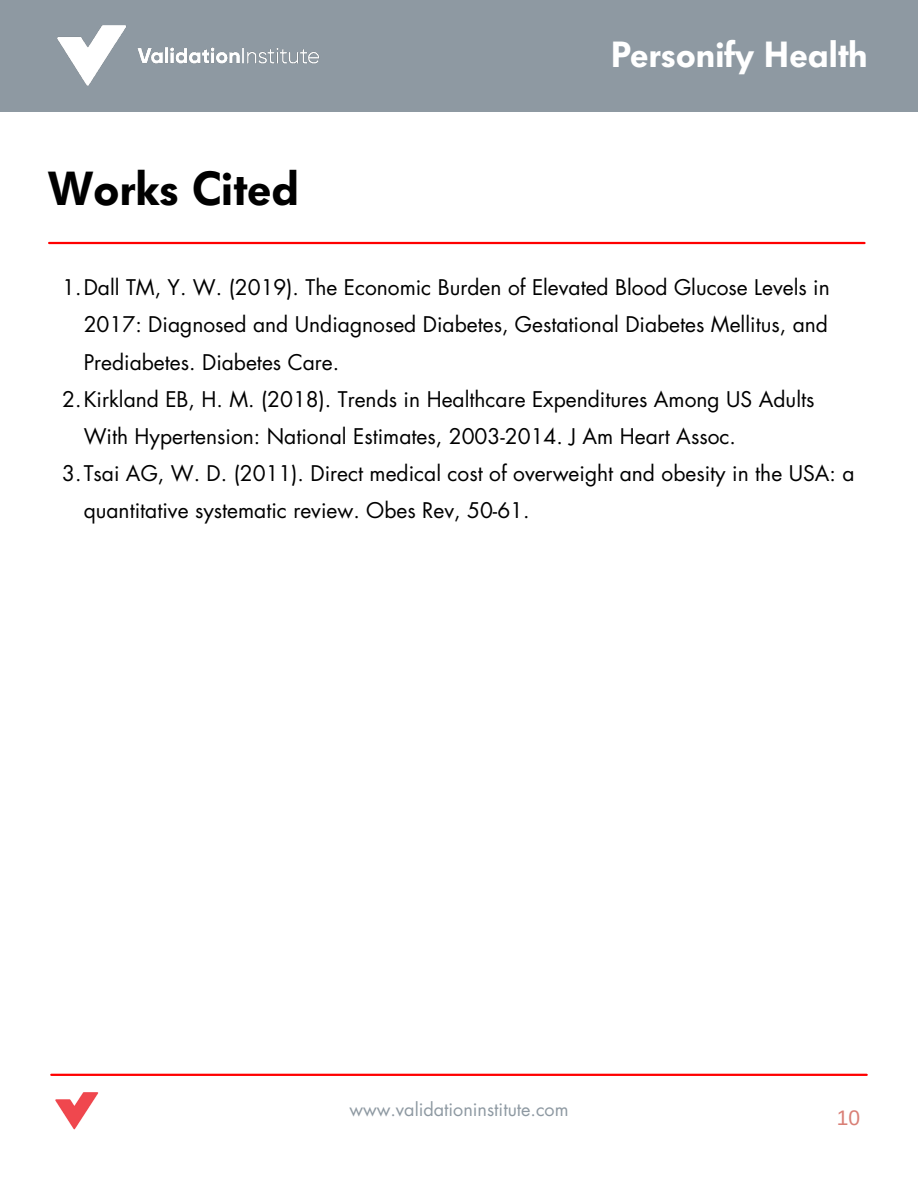
<style>
.page{position:relative;width:918px;height:1188px;background:#fff}
.page>*{position:absolute;margin:0;border:0;box-sizing:border-box;transform-origin:0 0}
.t1{font:600 47.25px "Futura BQ";color:#000}
.t2{font:600 36px "Futura BQ";color:#fff}
.t3{font:21px/37.2px "Futura LT";color:#000}
.t4{font:21px "Arimo";color:#d97f76}
.t5{font:18px "Futura LT";color:#8e99a2}
</style>
<div class="page">
<div style="left:0;top:0;width:918px;height:112px;background:#8e99a2"></div>
<img style="left:57px;top:25px;width:262px;height:61px">
<hr style="left:51px;top:1074px;width:816px;height:2px;background:#f00">
<img style="left:55px;top:1092px;width:44px;height:38px">
<hr style="left:49px;top:242px;width:816px;height:2px;background:#f00">
<h1 class="t1" style="left:48px;top:161px;width:252px">Works Cited</h1>
<p class="t2" style="left:611px;top:33px;width:258px">Personify Health</p>
<p class="t3" style="left:84px;top:269px;width:748px;text-align:justify;text-indent:-21px">1.Dall TM, Y. W. (2019). The Economic Burden of Elevated Blood Glucose Levels in 2017: Diagnosed and Undiagnosed Diabetes, Gestational Diabetes Mellitus, and Prediabetes. Diabetes Care.</p>
<p class="t3" style="left:84px;top:381px;width:732px;text-indent:-21px">2.Kirkland EB, H. M. (2018). Trends in Healthcare Expenditures Among US Adults<br>With Hypertension: National Estimates, 2003-2014. J Am Heart Assoc.</p>
<p class="t3" style="left:84px;top:455px;width:772px;text-indent:-21px">3.Tsai AG, W. D. (2011). Direct medical cost of overweight and obesity in the USA: a quantitative systematic review. Obes Rev, 50-61.</p>
<p class="t5" style="left:349px;top:1098px;width:221px">www.validationinstitute.com</p>
<h2 class="t4" style="left:837px;top:1106px;width:25px">10</h2>
</div>
